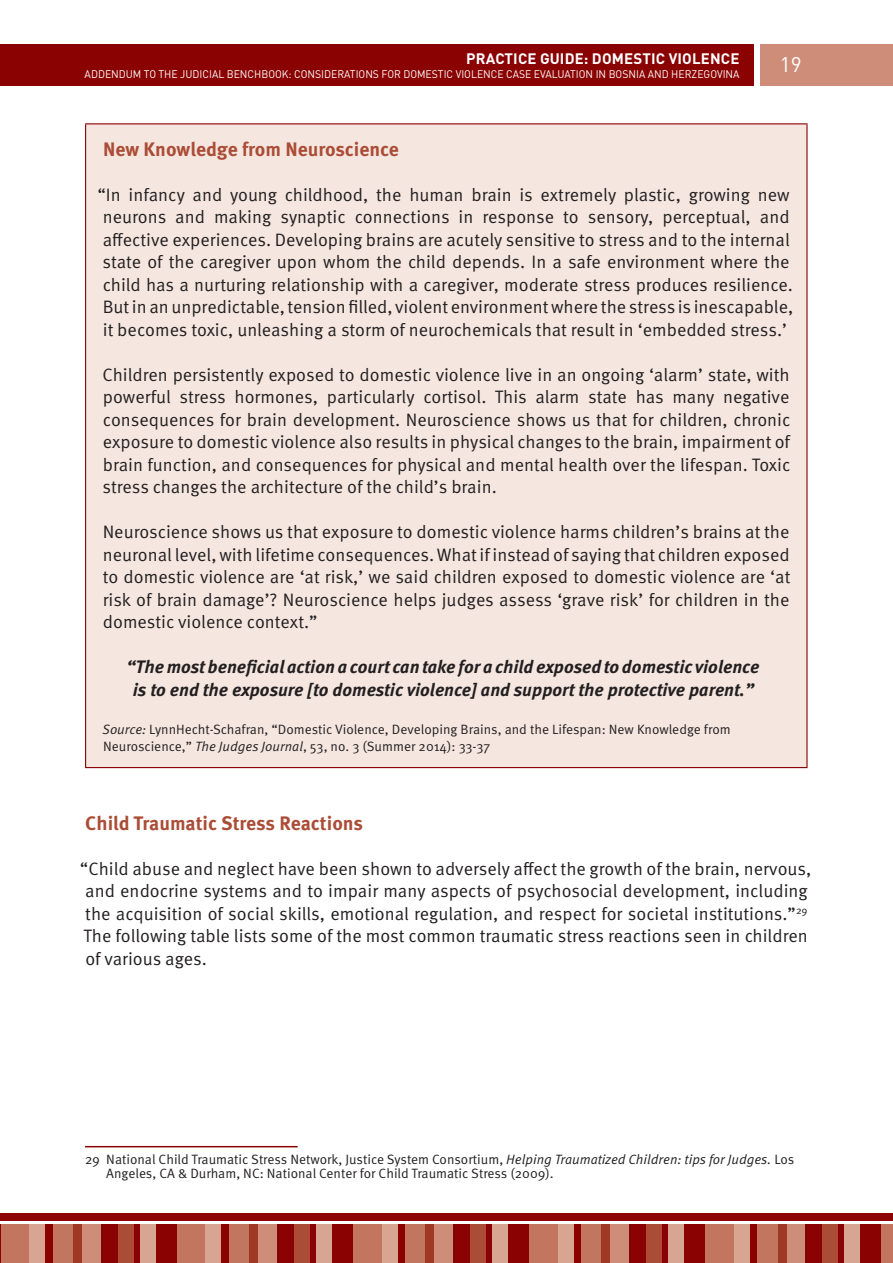
<style>
.page{position:relative;width:893px;height:1263px;background:#fff}
.page>*{position:absolute;margin:0;border:0;box-sizing:border-box;transform-origin:0 0}
.t1{font:21px "DIN Pro";color:#fff}
.t2{font:700 19.5px "Meta Pro";color:#ab4c36}
.t3{font:18px/22.5px "Meta Pro";color:#231f20}
.t4{font:italic 700 18px/22.5px "Meta Pro";color:#231f20;text-align:center}
.t5{font:700 15px "DIN Pro";letter-spacing:.01em;color:#fff}
.t6{font:13.5px/16.2px "Meta Pro";color:#231f20}
.t7{font:10.95px "DIN Pro";color:#fff;scale:.95 1}
.s1{font-style:italic}
</style>
<div class="page">
<div style="left:0;top:45px;width:754px;height:41px;background:#8b0202"></div>
<div style="left:0;top:1213px;width:893px;height:7px;background:#8b0202"></div>
<div style="left:760px;top:45px;width:133px;height:41px;background:#cd8d78"></div>
<hr style="left:0;top:1225px;width:1px;height:38px;background:#8b0202">
<div style="left:156px;top:1225px;width:21px;height:38px;background:#8b0202"></div>
<div style="left:332px;top:1225px;width:21px;height:38px;background:#8b0202"></div>
<div style="left:508px;top:1225px;width:21px;height:38px;background:#8b0202"></div>
<div style="left:684px;top:1225px;width:21px;height:38px;background:#8b0202"></div>
<div style="left:860px;top:1225px;width:21px;height:38px;background:#8b0202"></div>
<div style="left:101px;top:1225px;width:17px;height:38px;background:#8b0202"></div>
<div style="left:277px;top:1225px;width:17px;height:38px;background:#8b0202"></div>
<div style="left:453px;top:1225px;width:17px;height:38px;background:#8b0202"></div>
<div style="left:629px;top:1225px;width:17px;height:38px;background:#8b0202"></div>
<div style="left:805px;top:1225px;width:17px;height:38px;background:#8b0202"></div>
<div style="left:52px;top:1225px;width:22px;height:38px;background:#c27660"></div>
<div style="left:228px;top:1225px;width:22px;height:38px;background:#c27660"></div>
<div style="left:404px;top:1225px;width:22px;height:38px;background:#c27660"></div>
<div style="left:580px;top:1225px;width:22px;height:38px;background:#c27660"></div>
<div style="left:756px;top:1225px;width:22px;height:38px;background:#c27660"></div>
<div style="left:45px;top:1225px;width:7px;height:38px;background:#8b0202"></div>
<div style="left:221px;top:1225px;width:7px;height:38px;background:#8b0202"></div>
<div style="left:397px;top:1225px;width:7px;height:38px;background:#8b0202"></div>
<div style="left:573px;top:1225px;width:7px;height:38px;background:#8b0202"></div>
<div style="left:749px;top:1225px;width:7px;height:38px;background:#8b0202"></div>
<div style="left:133px;top:1225px;width:8px;height:38px;background:#8b0202"></div>
<div style="left:309px;top:1225px;width:8px;height:38px;background:#8b0202"></div>
<div style="left:485px;top:1225px;width:8px;height:38px;background:#8b0202"></div>
<div style="left:661px;top:1225px;width:8px;height:38px;background:#8b0202"></div>
<div style="left:837px;top:1225px;width:8px;height:38px;background:#8b0202"></div>
<div style="left:1px;top:1225px;width:29px;height:38px;background:#c27660"></div>
<div style="left:177px;top:1225px;width:29px;height:38px;background:#c27660"></div>
<div style="left:353px;top:1225px;width:29px;height:38px;background:#c27660"></div>
<div style="left:529px;top:1225px;width:29px;height:38px;background:#c27660"></div>
<div style="left:705px;top:1225px;width:29px;height:38px;background:#c27660"></div>
<div style="left:881px;top:1225px;width:12px;height:38px;background:#c27660"></div>
<div style="left:82px;top:1225px;width:19px;height:38px;background:#cd8d78"></div>
<div style="left:258px;top:1225px;width:19px;height:38px;background:#cd8d78"></div>
<div style="left:434px;top:1225px;width:19px;height:38px;background:#cd8d78"></div>
<div style="left:610px;top:1225px;width:19px;height:38px;background:#cd8d78"></div>
<div style="left:786px;top:1225px;width:19px;height:38px;background:#cd8d78"></div>
<div style="left:30px;top:1225px;width:15px;height:38px;background:#d8a592"></div>
<div style="left:206px;top:1225px;width:15px;height:38px;background:#d8a592"></div>
<div style="left:382px;top:1225px;width:15px;height:38px;background:#d8a592"></div>
<div style="left:558px;top:1225px;width:15px;height:38px;background:#d8a592"></div>
<div style="left:734px;top:1225px;width:15px;height:38px;background:#d8a592"></div>
<div style="left:141px;top:1225px;width:15px;height:38px;background:#d8a592"></div>
<div style="left:317px;top:1225px;width:15px;height:38px;background:#d8a592"></div>
<div style="left:493px;top:1225px;width:15px;height:38px;background:#d8a592"></div>
<div style="left:669px;top:1225px;width:15px;height:38px;background:#d8a592"></div>
<div style="left:845px;top:1225px;width:15px;height:38px;background:#d8a592"></div>
<div style="left:118px;top:1225px;width:15px;height:38px;background:#ab4c36"></div>
<div style="left:294px;top:1225px;width:15px;height:38px;background:#ab4c36"></div>
<div style="left:470px;top:1225px;width:15px;height:38px;background:#ab4c36"></div>
<div style="left:646px;top:1225px;width:15px;height:38px;background:#ab4c36"></div>
<div style="left:822px;top:1225px;width:15px;height:38px;background:#ab4c36"></div>
<div style="left:74px;top:1225px;width:8px;height:38px;background:#9f3824"></div>
<div style="left:250px;top:1225px;width:8px;height:38px;background:#9f3824"></div>
<div style="left:426px;top:1225px;width:8px;height:38px;background:#9f3824"></div>
<div style="left:602px;top:1225px;width:8px;height:38px;background:#9f3824"></div>
<div style="left:778px;top:1225px;width:8px;height:38px;background:#9f3824"></div>
<div style="left:86px;top:124px;width:721px;height:643px;background:#f5e7e0"></div>
<hr style="left:85px;top:123px;width:722px;height:1px;background:#8b0202">
<hr style="left:85px;top:124px;width:1px;height:643px;background:#8b0202">
<hr style="left:806px;top:124px;width:1px;height:643px;background:#8b0202">
<hr style="left:85px;top:767px;width:722px;height:1px;background:#8b0202">
<hr style="left:85px;top:1146px;width:213px;height:1px;background:#8b0202">
<p class="t5" style="left:466px;top:49px;width:275px">PRACTICE GUIDE: DOMESTIC VIOLENCE</p>
<p class="t7" style="left:85px;top:66px;width:691px">ADDENDUM TO THE JUDICIAL BENCHBOOK: CONSIDERATIONS FOR DOMESTIC VIOLENCE CASE EVALUATION IN BOSNIA AND HERZEGOVINA</p>
<p class="t1" style="left:780px;top:50px;width:23px">19</p>
<p class="t2" style="left:103px;top:136px;width:297px">New Knowledge from Neuroscience</p>
<p class="t3" style="left:98px;top:184px;width:697px">“In infancy and young childhood, the human brain is extremely plastic, growing new neurons and making synaptic connections in response to sensory, perceptual, and affective experiences. Developing brains are acutely sensitive to stress and to the internal state of the caregiver upon whom the child depends. In a safe environment where the child has a nurturing relationship with a caregiver, moderate stress produces resilience.<br>But in an unpredictable, tension filled, violent environment where the stress is inescapable, it becomes toxic, unleashing a storm of neurochemicals that result in ‘embedded stress.’</p>
<p class="t3" style="left:102px;top:364px;width:690px;text-align:justify">Children persistently exposed to domestic violence live in an ongoing ‘alarm’ state, with powerful stress hormones, particularly cortisol. This alarm state has many negative consequences for brain development. Neuroscience shows us that for children, chronic exposure to domestic violence also results in physical changes to the brain, impairment of brain function, and consequences for physical and mental health over the lifespan. Toxic stress changes the architecture of the child’s brain.</p>
<p class="t3" style="left:103px;top:521px;width:689px;text-align:justify">Neuroscience shows us that exposure to domestic violence harms children’s brains at the neuronal level, with lifetime consequences. What if instead of saying that children exposed to domestic violence are ‘at risk,’ we said children exposed to domestic violence are ‘at risk of brain damage’? Neuroscience helps judges assess ‘grave risk’ for children in the domestic violence context.”</p>
<p class="t4" style="left:127px;top:656px;width:634px">“The most beneficial action a court can take for a child exposed to domestic violence is to end the exposure [to domestic violence] and support the protective parent.”</p>
<p class="t6" style="left:103px;top:722px;width:630px"><span class="s1">Source:</span> LynnHecht-Schafran, “Domestic Violence, Developing Brains, and the Lifespan: New Knowledge from<br>Neuroscience,” <span class="s1">The Judges Journal</span>, 53, no. 3 (Summer 2014): 33-37</p>
<p class="t2" style="left:85px;top:810px;width:279px">Child Traumatic Stress Reactions</p>
<p class="t3" style="left:80px;top:858px;width:733px">“Child abuse and neglect have been shown to adversely affect the growth of the brain, nervous, and endocrine systems and to impair many aspects of psychosocial development, including the acquisition of social skills, emotional regulation, and respect for societal institutions.”<sup>29<br></sup>The following table lists some of the most common traumatic stress reactions seen in children of various ages.</p>
<p class="t6" style="left:106px;top:1153px;width:690px;line-height:13.5px;text-indent:-21px">29 National Child Traumatic Stress Network, Justice System Consortium, <span class="s1">Helping Traumatized Children: tips for Judges.</span> Los<br>Angeles, CA &amp; Durham, NC: National Center for Child Traumatic Stress (2009).</p>
</div>
